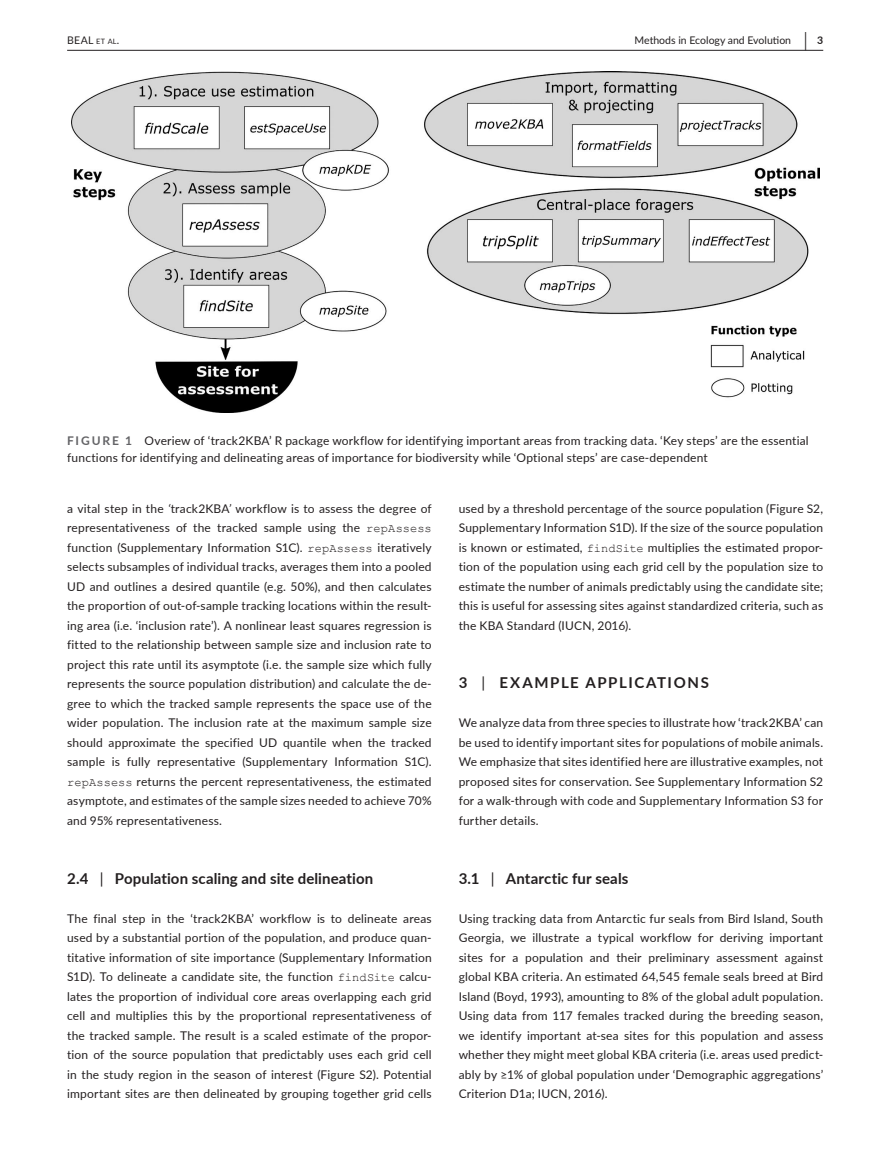
<style>
.page{position:relative;width:893px;height:1174px;background:#fff}
.page>*{position:absolute;margin:0;border:0;box-sizing:border-box;transform-origin:0 0}
.t1{font:700 19.5px "Lato";color:#231f20;scale:.48 1}
.t2{font:700 15px "Lato";letter-spacing:.01em;color:#231f20}
.t3{font:700 15px "Lato";letter-spacing:.11em;color:#231f20}
.t4{font:12px/19.5px "Lato";letter-spacing:.015em;color:#231f20;text-align:justify}
.t5{font:10.5px "Lato";color:#231f20}
.t6{font:10.5px "Lato";color:#231f20}
.t7{font:700 10.5px "Lato";color:#231f20}
.s1{font-size:7.35px}
.s2{font-weight:700;color:#636366}
.s3{font-style:italic}
.s4{font-family:"Courier New"}
.s5{font-weight:400}
</style>
<div class="page">
<hr style="left:67px;top:50px;width:756px;height:1px;background:#231f20">
<img style="left:71px;top:72px;width:748px;height:341px">
<h1 class="t1" style="left:804px;top:25px;width:7px">|</h1>
<p class="t6" style="left:67px;top:33px;width:54px">BEAL <span class="s1">et al</span>.</p>
<p class="t5" style="left:635px;top:33px;width:158px">Methods in Ecology and Evolu on</p>
<p class="t7" style="left:817px;top:33px;width:8px">3</p>
<p class="t4" style="left:67px;top:432px;width:743px;line-height:16.5px"><span class="s2">FIGURE 1</span> Overiew of ‘track2KBA’ R package workflow for identifying important areas from tracking data. ‘Key steps’ are the essential functions for identifying and delineating areas of importance for biodiversity while ‘Optional steps’ are case-dependent</p>
<p class="t4" style="left:67px;top:498px;width:366px">a vital step in the <span class="s3">‘</span>track2KBA<span class="s3">’</span> workflow is to assess the degree of representativeness of the tracked sample using the <span class="s4">repAssess </span>function (Supplementary Information S1C). <span class="s4">repAssess</span> iteratively selects subsamples of individual tracks, averages them into a pooled UD and outlines a desired quantile (e.g. 50%), and then calculates the proportion of out-of-sample tracking locations within the result&shy;ing area (i.e. ‘inclusion rate’). A nonlinear least squares regression is fitted to the relationship between sample size and inclusion rate to project this rate until its asymptote (i.e. the sample size which fully represents the source population distribution) and calculate the de&shy;gree to which the tracked sample represents the space use of the wider population. The inclusion rate at the maximum sample size should approximate the specified UD quantile when the tracked sample is fully representative (Supplementary Information S1C). <span class="s4">repAssess</span> returns the percent representativeness, the estimated asymptote, and estimates of the sample sizes needed to achieve 70% and 95% representativeness.</p>
<p class="t2" style="left:67px;top:867px;width:308px">2.4 <span class="s5">|</span> Population scaling and site delineation</p>
<p class="t4" style="left:67px;top:908px;width:366px">The final step in the ‘track2KBA’ workflow is to delineate areas used by a substantial portion of the population, and produce quan&shy;titative information of site importance (Supplementary Information S1D). To delineate a candidate site, the function <span class="s4">findSite</span> calcu&shy;lates the proportion of individual core areas overlapping each grid cell and multiplies this by the proportional representativeness of the tracked sample. The result is a scaled estimate of the propor&shy;tion of the source population that predictably uses each grid cell in the study region in the season of interest (Figure S2). Potential important sites are then delineated by grouping together grid cells</p>
<p class="t4" style="left:459px;top:498px;width:366px">used by a threshold percentage of the source population (Figure S2, Supplementary Information S1D). If the size of the source population is known or estimated, <span class="s4">findSite</span> multiplies the estimated propor&shy;tion of the population using each grid cell by the population size to estimate the number of animals predictably using the candidate site; this is useful for assessing sites against standardized criteria, such as the KBA Standard (IUCN, 2016).</p>
<p class="t3" style="left:459px;top:672px;width:252px">3 <span class="s5">|</span> EXAMPLE APPLICATIONS</p>
<p class="t4" style="left:459px;top:713px;width:366px">We analyze data from three species to illustrate how ‘track2KBA’ can be used to identify important sites for populations of mobile animals.<br>We emphasize that sites identified here are illustrative examples, not proposed sites for conservation. See Supplementary Information S2 for a walk-through with code and Supplementary Information S3 for further details.</p>
<p class="t2" style="left:459px;top:867px;width:171px">3.1 <span class="s5">|</span> Antarctic fur seals</p>
<p class="t4" style="left:459px;top:908px;width:366px">Using tracking data from Antarctic fur seals from Bird Island, South Georgia, we illustrate a typical workflow for deriving important sites for a population and their preliminary assessment against global KBA criteria. An estimated 64,545 female seals breed at Bird Island (Boyd, 1993), amounting to 8% of the global adult population.<br>Using data from 117 females tracked during the breeding season, we identify important at-sea sites for this population and assess whether they might meet global KBA criteria (i.e. areas used predict&shy;ably by ≥1% of global population under ‘Demographic aggregations’ Criterion D1a; IUCN, 2016).</p>
</div>
